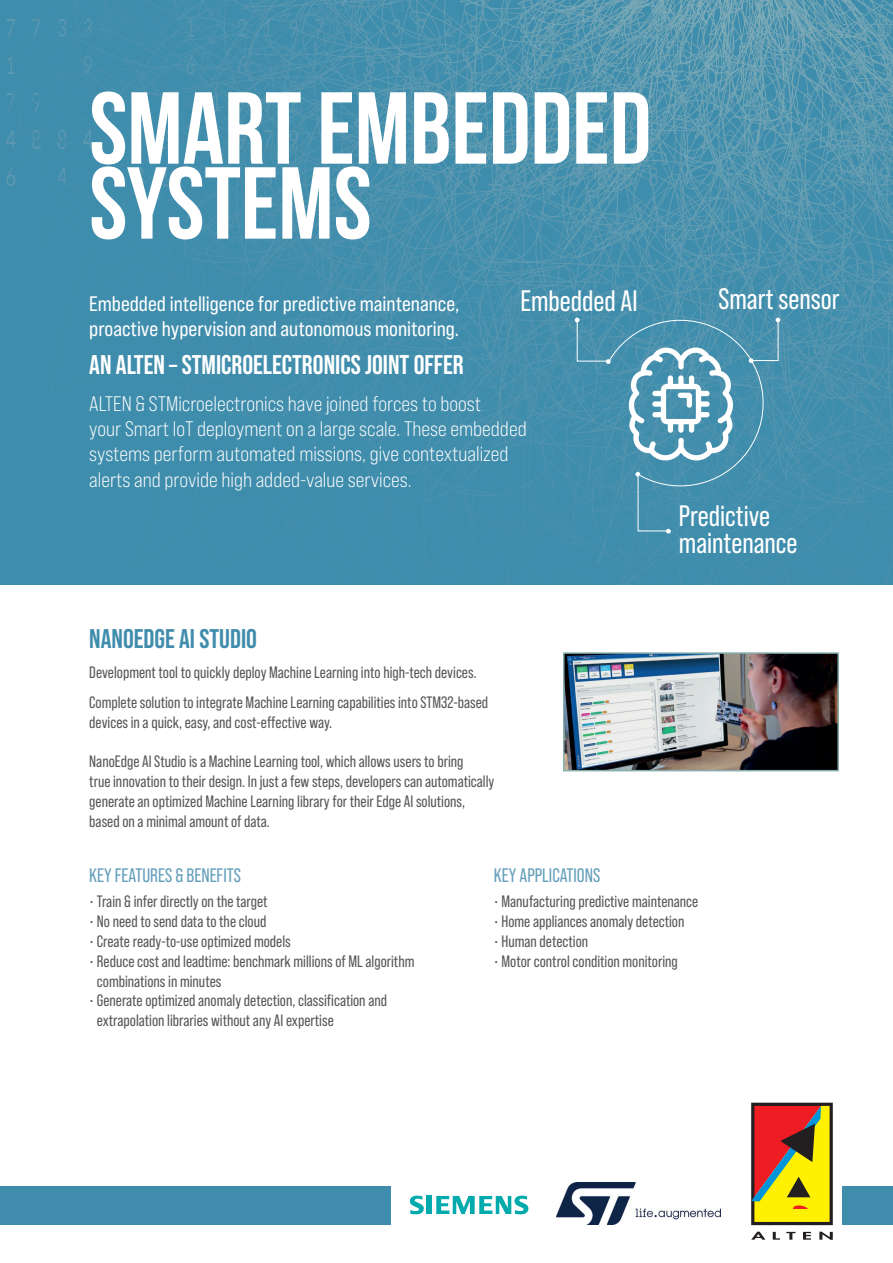
<style>
.page{position:relative;width:893px;height:1263px;background:#fff}
.page>*{position:absolute;margin:0;border:0;box-sizing:border-box;transform-origin:0 0}
.t1{font:700 102px/75px "Bebas Neue";color:#fff}
.t2{font:29.55px/27px "Bebas Neue Pro";color:#fff}
.t3{font:700 27px "Bebas Neue Pro";color:#fff}
.t4{font:700 27px "Bebas Neue Pro";color:#3f8cac}
.t5{font:21px/25.2px "Bebas Neue Pro Sm E Bk";color:#fff}
.t6{font:21px/25.2px "Bebas Neue Pro Sm E Rg";color:#fff}
.t7{font:19.5px "Bebas Neue Pro";color:#659fbb}
.t8{font:16.5px/19.8px "Bebas Neue Pro";color:#57585a}
</style>
<div class="page">
<img style="left:0;top:0;width:893px;height:584px">
<div style="left:0;top:1186px;width:543px;height:39px;background:#3f8cac"></div>
<div style="left:821px;top:1186px;width:72px;height:39px;background:#3f8cac"></div>
<svg style="left:575px;top:308px;width:205px;height:226px"></svg>
<img style="left:566px;top:655px;width:270px;height:113px">
<div style="left:563px;top:652px;width:276px;height:119px;border:2px solid #86aeae"></div>
<div style="left:743px;top:1100px;width:99px;height:163px;background:#fff"></div>
<svg style="left:751px;top:1103px;width:82px;height:122px"></svg>
<svg style="left:751px;top:1232px;width:14px;height:8px"></svg>
<svg style="left:773px;top:1232px;width:7px;height:8px"></svg>
<svg style="left:786px;top:1232px;width:9px;height:8px"></svg>
<svg style="left:803px;top:1232px;width:8px;height:8px"></svg>
<svg style="left:819px;top:1232px;width:14px;height:8px"></svg>
<img style="left:557px;top:1183px;width:163px;height:42px">
<div style="left:391px;top:1168px;width:161px;height:68px;background:#fff"></div>
<svg style="left:410px;top:1195px;width:118px;height:19px"></svg>
<h1 class="t1" style="left:89px;top:90px;width:564px">SMART EMBEDDED<br>SYSTEMS</h1>
<h2 class="t2" style="left:520px;top:287px;width:119px">Embedded AI</h2>
<h2 class="t2" style="left:719px;top:285px;width:122px">Smart sensor</h2>
<p class="t6" style="left:89px;top:291px;width:372px">Embedded intelligence for predictive maintenance, proactive hypervision and autonomous monitoring.</p>
<h3 class="t3" style="left:89px;top:349px;width:376px">AN ALTEN – STMICROELECTRONICS JOINT OFFER</h3>
<p class="t5" style="left:89px;top:391px;width:439px">ALTEN &amp; STMicroelectronics have joined forces to boost<br>your Smart IoT deployment on a large scale. These embedded systems perform automated missions, give contextualized alerts and provide high added-value services.</p>
<h3 class="t4" style="left:89px;top:623px;width:169px">NANOEDGE AI STUDIO</h3>
<p class="t8" style="left:89px;top:657px;width:400px;line-height:30px">Development tool to quickly deploy Machine Learning into high-tech devices.<br>Complete solution to integrate Machine Learning capabilities into STM32-based</p>
<p class="t8" style="left:89px;top:712px;width:244px">devices in a quick, easy, and cost-effective way.</p>
<p class="t8" style="left:89px;top:751px;width:407px">NanoEdge AI Studio is a Machine Learning tool, which allows users to bring<br>true innovation to their design. In just a few steps, developers can automatically generate an optimized Machine Learning library for their Edge AI solutions, based on a minimal amount of data.</p>
<h2 class="t2" style="left:679px;top:502px;width:120px">Predictive maintenance</h2>
<p class="t7" style="left:89px;top:864px;width:153px">KEY FEATURES &amp; BENEFITS</p>
<p class="t8" style="left:89px;top:892px;width:180px">• Train &amp; infer directly on the target</p>
<p class="t8" style="left:89px;top:911px;width:179px">• No need to send data to the cloud</p>
<p class="t8" style="left:89px;top:931px;width:203px">• Create ready-to-use optimized models</p>
<p class="t8" style="left:97px;top:951px;width:319px;text-indent:-8px">• Reduce cost and leadtime: benchmark millions of ML algorithm combinations in minutes</p>
<p class="t8" style="left:97px;top:991px;width:292px;text-indent:-8px">• Generate optimized anomaly detection, classification and extrapolation libraries without any AI expertise</p>
<p class="t7" style="left:494px;top:864px;width:108px">KEY APPLICATIONS</p>
<p class="t8" style="left:494px;top:892px;width:206px">• Manufacturing predictive maintenance</p>
<p class="t8" style="left:494px;top:911px;width:192px">• Home appliances anomaly detection</p>
<p class="t8" style="left:494px;top:931px;width:96px">• Human detection</p>
<p class="t8" style="left:494px;top:951px;width:185px">• Motor control condition monitoring</p>
</div>
